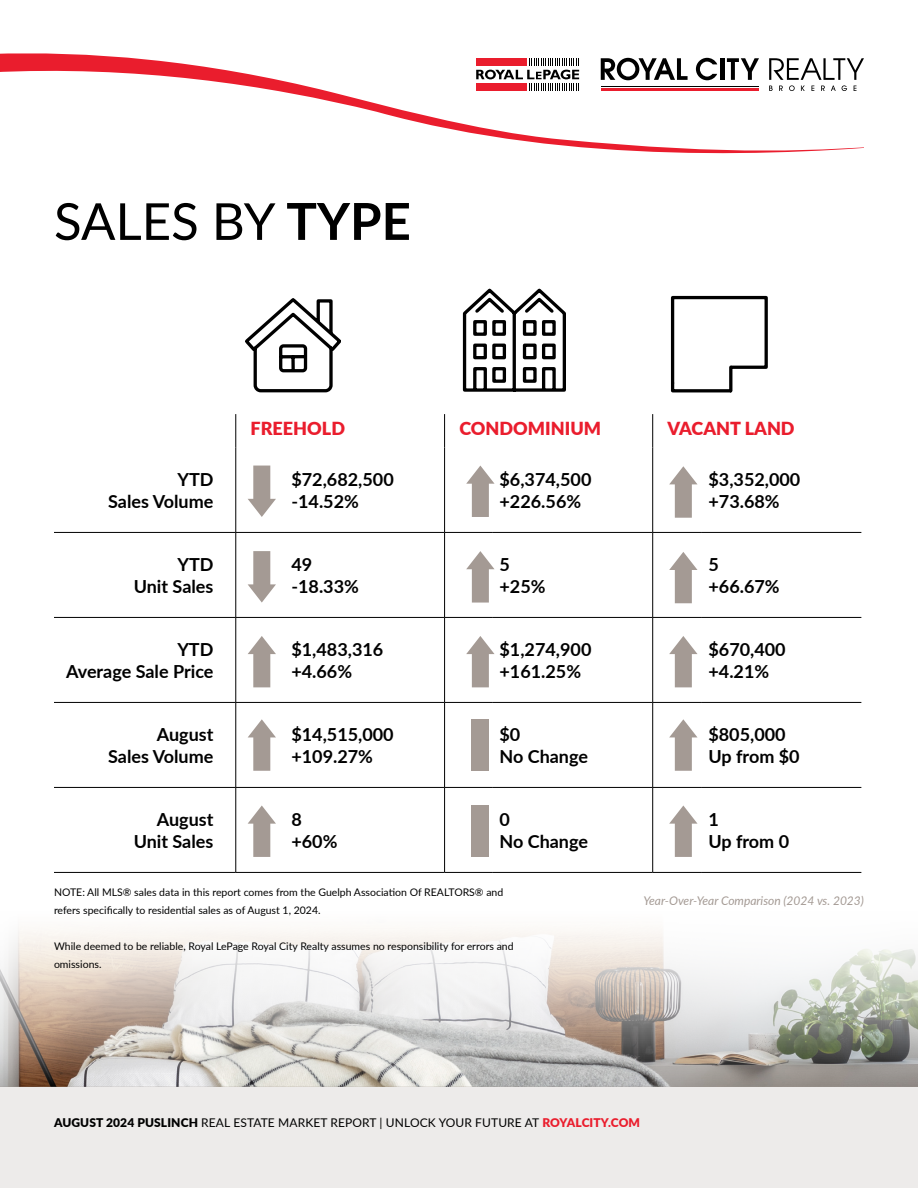
<style>
.page{position:relative;width:918px;height:1188px;background:#fff}
.page>*{position:absolute;margin:0;border:0;box-sizing:border-box;transform-origin:0 0}
.t1{font:51px "Lato";color:#000}
.t2{font:700 18px/21.6px "Lato";color:#000}
.t3{font:900 18px "Lato";color:#ea1d2d}
.t4{font:12px "Lato";letter-spacing:.01em;color:#000}
.t5{font:italic 12px "Lato";color:#a49a94}
.t6{font:10.5px/18px "Lato";color:#000}
.s1{font-weight:700}
.s2{font-weight:900}
.s3{font-weight:900;color:#ea1d2d}
</style>
<div class="page">
<img style="left:0;top:930px;width:918px;height:157px">
<div style="left:0;top:1087px;width:918px;height:101px;background:#edebea"></div>
<svg style="left:0;top:53px;width:864px;height:100px"></svg>
<svg style="left:601px;top:58px;width:87px;height:22px"></svg>
<svg style="left:696px;top:58px;width:21px;height:22px"></svg>
<hr style="left:720px;top:58px;width:4px;height:22px;background:#000">
<svg style="left:727px;top:58px;width:32px;height:22px"></svg>
<svg style="left:769px;top:58px;width:95px;height:33px"></svg>
<hr style="left:601px;top:86px;width:157px;height:1px;background:#000">
<hr style="left:601px;top:88px;width:157px;height:3px;background:#ea1d2d">
<div style="left:472px;top:54px;width:111px;height:38px;background:#fff"></div>
<svg style="left:476px;top:58px;width:103px;height:33px"></svg>
<hr style="left:652px;top:414px;width:1px;height:33px;background:#000">
<hr style="left:444px;top:414px;width:1px;height:33px;background:#000">
<hr style="left:236px;top:447px;width:1px;height:85px;background:#000">
<hr style="left:444px;top:447px;width:1px;height:85px;background:#000">
<hr style="left:652px;top:447px;width:1px;height:85px;background:#000">
<hr style="left:54px;top:532px;width:182px;height:1px;background:#000">
<hr style="left:236px;top:532px;width:48px;height:1px;background:#000">
<hr style="left:236px;top:533px;width:1px;height:84px;background:#000">
<hr style="left:284px;top:532px;width:161px;height:1px;background:#000">
<hr style="left:445px;top:532px;width:47px;height:1px;background:#000">
<hr style="left:444px;top:533px;width:1px;height:84px;background:#000">
<hr style="left:492px;top:532px;width:161px;height:1px;background:#000">
<hr style="left:653px;top:532px;width:48px;height:1px;background:#000">
<hr style="left:652px;top:533px;width:1px;height:84px;background:#000">
<hr style="left:701px;top:532px;width:160px;height:1px;background:#000">
<hr style="left:54px;top:617px;width:182px;height:1px;background:#000">
<hr style="left:236px;top:617px;width:48px;height:1px;background:#000">
<hr style="left:236px;top:618px;width:1px;height:84px;background:#000">
<hr style="left:284px;top:617px;width:161px;height:1px;background:#000">
<hr style="left:445px;top:617px;width:47px;height:1px;background:#000">
<hr style="left:444px;top:618px;width:1px;height:84px;background:#000">
<hr style="left:492px;top:617px;width:161px;height:1px;background:#000">
<hr style="left:653px;top:617px;width:48px;height:1px;background:#000">
<hr style="left:652px;top:618px;width:1px;height:84px;background:#000">
<hr style="left:701px;top:617px;width:160px;height:1px;background:#000">
<hr style="left:54px;top:702px;width:182px;height:1px;background:#000">
<hr style="left:236px;top:702px;width:48px;height:1px;background:#000">
<hr style="left:236px;top:703px;width:1px;height:84px;background:#000">
<hr style="left:284px;top:702px;width:161px;height:1px;background:#000">
<hr style="left:445px;top:702px;width:47px;height:1px;background:#000">
<hr style="left:444px;top:703px;width:1px;height:84px;background:#000">
<hr style="left:492px;top:702px;width:161px;height:1px;background:#000">
<hr style="left:653px;top:702px;width:48px;height:1px;background:#000">
<hr style="left:652px;top:703px;width:1px;height:84px;background:#000">
<hr style="left:701px;top:702px;width:160px;height:1px;background:#000">
<hr style="left:54px;top:787px;width:182px;height:1px;background:#000">
<hr style="left:236px;top:787px;width:48px;height:1px;background:#000">
<hr style="left:236px;top:788px;width:1px;height:84px;background:#000">
<hr style="left:284px;top:787px;width:161px;height:1px;background:#000">
<hr style="left:445px;top:787px;width:47px;height:1px;background:#000">
<hr style="left:444px;top:788px;width:1px;height:84px;background:#000">
<hr style="left:492px;top:787px;width:161px;height:1px;background:#000">
<hr style="left:653px;top:787px;width:48px;height:1px;background:#000">
<hr style="left:652px;top:788px;width:1px;height:84px;background:#000">
<hr style="left:701px;top:787px;width:160px;height:1px;background:#000">
<hr style="left:54px;top:872px;width:182px;height:1px;background:#000">
<hr style="left:236px;top:872px;width:48px;height:1px;background:#000">
<hr style="left:284px;top:872px;width:161px;height:1px;background:#000">
<hr style="left:445px;top:872px;width:47px;height:1px;background:#000">
<hr style="left:492px;top:872px;width:161px;height:1px;background:#000">
<hr style="left:653px;top:872px;width:48px;height:1px;background:#000">
<hr style="left:701px;top:872px;width:160px;height:1px;background:#000">
<hr style="left:236px;top:414px;width:1px;height:33px;background:#000">
<svg style="left:248px;top:466px;width:28px;height:51px"></svg>
<svg style="left:669px;top:719px;width:29px;height:52px"></svg>
<svg style="left:466px;top:636px;width:29px;height:51px"></svg>
<svg style="left:248px;top:636px;width:28px;height:51px"></svg>
<svg style="left:248px;top:719px;width:28px;height:52px"></svg>
<svg style="left:669px;top:466px;width:29px;height:52px"></svg>
<svg style="left:669px;top:636px;width:29px;height:51px"></svg>
<svg style="left:245px;top:298px;width:96px;height:95px"></svg>
<svg style="left:462px;top:288px;width:104px;height:104px"></svg>
<svg style="left:670px;top:295px;width:98px;height:98px"></svg>
<svg style="left:466px;top:551px;width:29px;height:52px"></svg>
<svg style="left:669px;top:552px;width:29px;height:51px"></svg>
<svg style="left:248px;top:551px;width:28px;height:52px"></svg>
<svg style="left:669px;top:806px;width:29px;height:51px"></svg>
<svg style="left:466px;top:466px;width:29px;height:51px"></svg>
<div style="left:471px;top:719px;width:18px;height:52px;background:#a49a94"></div>
<div style="left:471px;top:806px;width:18px;height:51px;background:#a49a94"></div>
<svg style="left:248px;top:806px;width:28px;height:51px"></svg>
<h1 class="t1" style="left:54px;top:185px;width:358px">SALES BY <span class="s1">TYPE</span></h1>
<p class="t3" style="left:251px;top:415px;width:96px">FREEHOLD</p>
<p class="t3" style="left:459px;top:415px;width:143px">CONDOMINIUM</p>
<p class="t3" style="left:668px;top:415px;width:129px">VACANT LAND</p>
<p class="t2" style="left:108px;top:468px;width:107px;text-align:right">YTD<br>Sales Volume</p>
<p class="t2" style="left:291px;top:468px;width:104px">$72,682,500 -14.52%</p>
<p class="t2" style="left:500px;top:468px;width:93px">$6,374,500 +226.56%</p>
<p class="t2" style="left:708px;top:468px;width:93px">$3,352,000 +73.68%</p>
<p class="t2" style="left:134px;top:553px;width:81px;text-align:right">YTD<br>Unit Sales</p>
<p class="t2" style="left:291px;top:553px;width:69px">49 -18.33%</p>
<p class="t2" style="left:500px;top:553px;width:48px">5 +25%</p>
<p class="t2" style="left:708px;top:553px;width:73px">5 +66.67%</p>
<p class="t2" style="left:66px;top:638px;width:149px;text-align:right">YTD<br>Average Sale Price</p>
<p class="t2" style="left:291px;top:638px;width:93px">$1,483,316 +4.66%</p>
<p class="t2" style="left:500px;top:638px;width:93px">$1,274,900 +161.25%</p>
<p class="t2" style="left:708px;top:638px;width:79px">$670,400 +4.21%</p>
<p class="t2" style="left:108px;top:723px;width:107px;text-align:right">August<br>Sales Volume</p>
<p class="t2" style="left:291px;top:723px;width:104px">$14,515,000 +109.27%</p>
<p class="t2" style="left:499px;top:723px;width:90px">$0<br>No Change</p>
<p class="t2" style="left:708px;top:723px;width:93px">$805,000<br>Up from $0</p>
<p class="t2" style="left:134px;top:808px;width:81px;text-align:right">August<br>Unit Sales</p>
<p class="t2" style="left:291px;top:808px;width:48px">8 +60%</p>
<p class="t2" style="left:499px;top:808px;width:90px">0<br>No Change</p>
<p class="t2" style="left:708px;top:808px;width:82px">1<br>Up from 0</p>
<p class="t6" style="left:54px;top:882px;width:451px">NOTE: All MLS® sales data in this report comes from the Guelph Association Of REALTORS® and refers specifically to residential sales as of August 1, 2024.</p>
<p class="t6" style="left:54px;top:936px;width:461px">While deemed to be reliable, Royal LePage Royal City Realty assumes no responsibility for errors and omissions.</p>
<p class="t5" style="left:643px;top:892px;width:222px">Year-Over-Year Comparison (2024 vs. 2023)</p>
<p class="t4" style="left:54px;top:1114px;width:588px"><span class="s2">AUGUST 2024 PUSLINCH</span> REAL ESTATE MARKET REPORT | UNLOCK YOUR FUTURE AT <span class="s3">ROYALCITY.COM</span></p>
</div>
